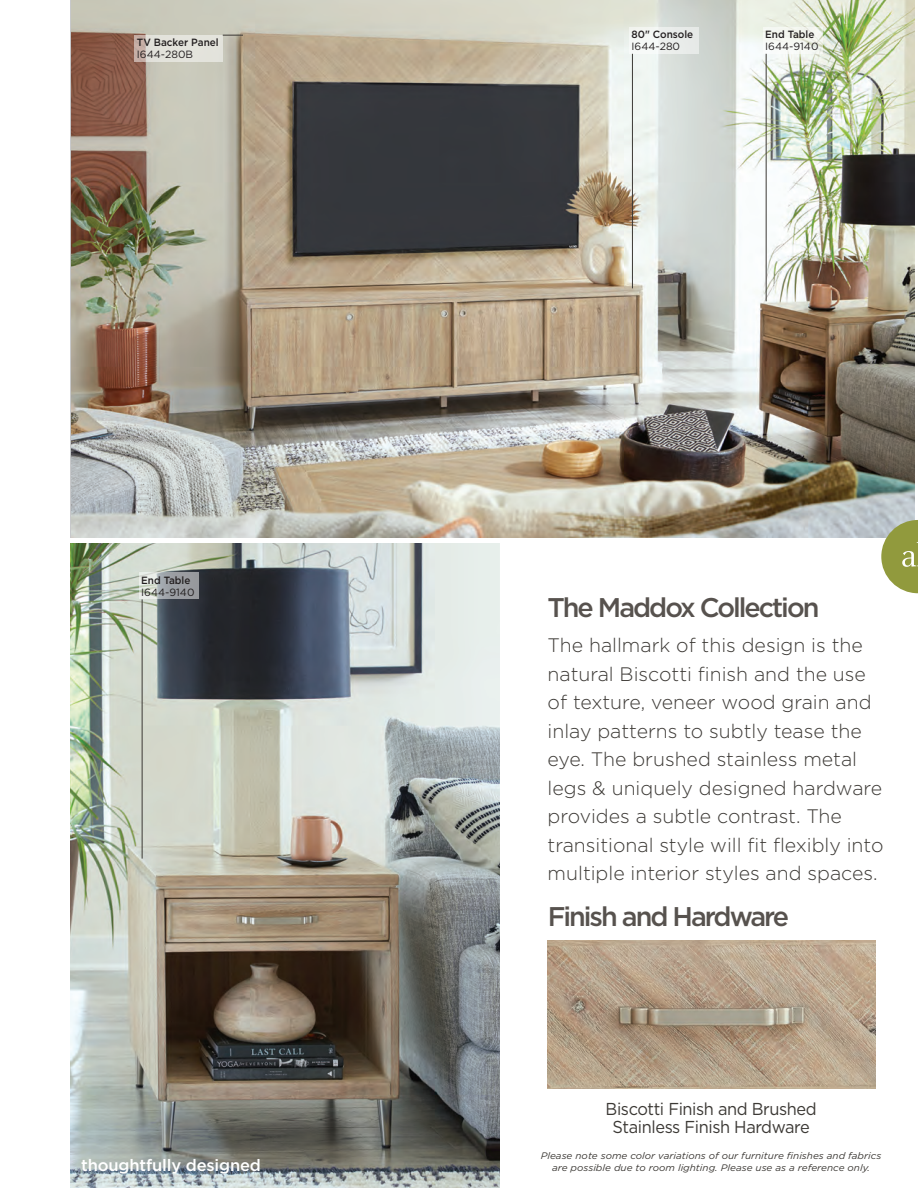
<style>
.page{position:relative;width:918px;height:1188px;background:#fff}
.page>*{position:absolute;margin:0;border:0;box-sizing:border-box;transform-origin:0 0}
.t1{font:500 27px "Gotham";letter-spacing:-.075em;color:#57524e}
.t2{font:300 19.5px/28.5px "Gotham";color:#3c3935}
.t3{font:17.25px/18px "Gotham";letter-spacing:-.025em;color:#3c3935;text-align:center;scale:.95 1}
.t4{font:500 16.5px "Gotham";letter-spacing:-.01em;color:#fff}
.t5{font:500 10.5px "Gotham";color:#231f20;scale:.95 1}
.t6{font:10.5px "Gotham";color:#231f20}
.t7{font:italic 9.45px/12px "Gotham";color:#3c3935;text-align:center;scale:1.06 1}
</style>
<div class="page">
<img style="left:70px;top:543px;width:430px;height:645px">
<img style="left:71px;top:0;width:844px;height:537px">
<img style="left:548px;top:941px;width:327px;height:147px">
<svg style="left:881px;top:520px;width:37px;height:73px;background:#a6ad68"></svg>
<hr style="left:142px;top:599px;width:1px;height:260px;background:#3c3935">
<hr style="left:766px;top:54px;width:1px;height:247px;background:#3c3935">
<svg style="left:763px;top:27px;width:59px;height:27px;fill:#f5f8f2"></svg>
<hr style="left:632px;top:54px;width:1px;height:234px;background:#3c3935">
<svg style="left:135px;top:35px;width:88px;height:27px;background:#dfdcd4"></svg>
<svg style="left:223px;top:35px;width:20px;height:1px"></svg>
<div style="left:629px;top:27px;width:70px;height:27px;background:#ecefec"></div>
<svg style="left:139px;top:572px;width:59px;height:27px;background:#b0b5b5"></svg>
<p class="t5" style="left:137px;top:37px;width:88px">TV Backer Panel</p>
<p class="t6" style="left:137px;top:49px;width:58px">I644-280B</p>
<p class="t5" style="left:141px;top:574px;width:53px">End Table</p>
<p class="t6" style="left:141px;top:586px;width:55px">I644-9140</p>
<p class="t4" style="left:81px;top:1156px;width:181px">thoughtfully designed</p>
<p class="t5" style="left:632px;top:29px;width:67px">80" Console</p>
<p class="t6" style="left:632px;top:41px;width:50px">I644-280</p>
<p class="t5" style="left:765px;top:28px;width:53px">End Table</p>
<p class="t6" style="left:765px;top:40px;width:55px">I644-9140</p>
<h1 class="t1" style="left:548px;top:592px;width:273px">The Maddox Collection</h1>
<p class="t2" style="left:548px;top:631px;width:337px">The hallmark of this design is the natural Biscotti finish and the use of texture, veneer wood grain and inlay patterns to subtly tease the eye. The brushed stainless metal legs &amp; uniquely designed hardware provides a subtle contrast. The transitional style will fit flexibly into multiple interior styles and spaces.</p>
<h1 class="t1" style="left:548px;top:901px;width:243px">Finish and Hardware</h1>
<p class="t3" style="left:606px;top:1100px;width:224px">Biscotti Finish and Brushed<br>Stainless Finish Hardware</p>
<p class="t7" style="left:541px;top:1150px;width:323px">Please note some color variations of our furniture finishes and fabrics are possible due to room lighting. Please use as a reference only.</p>
</div>
